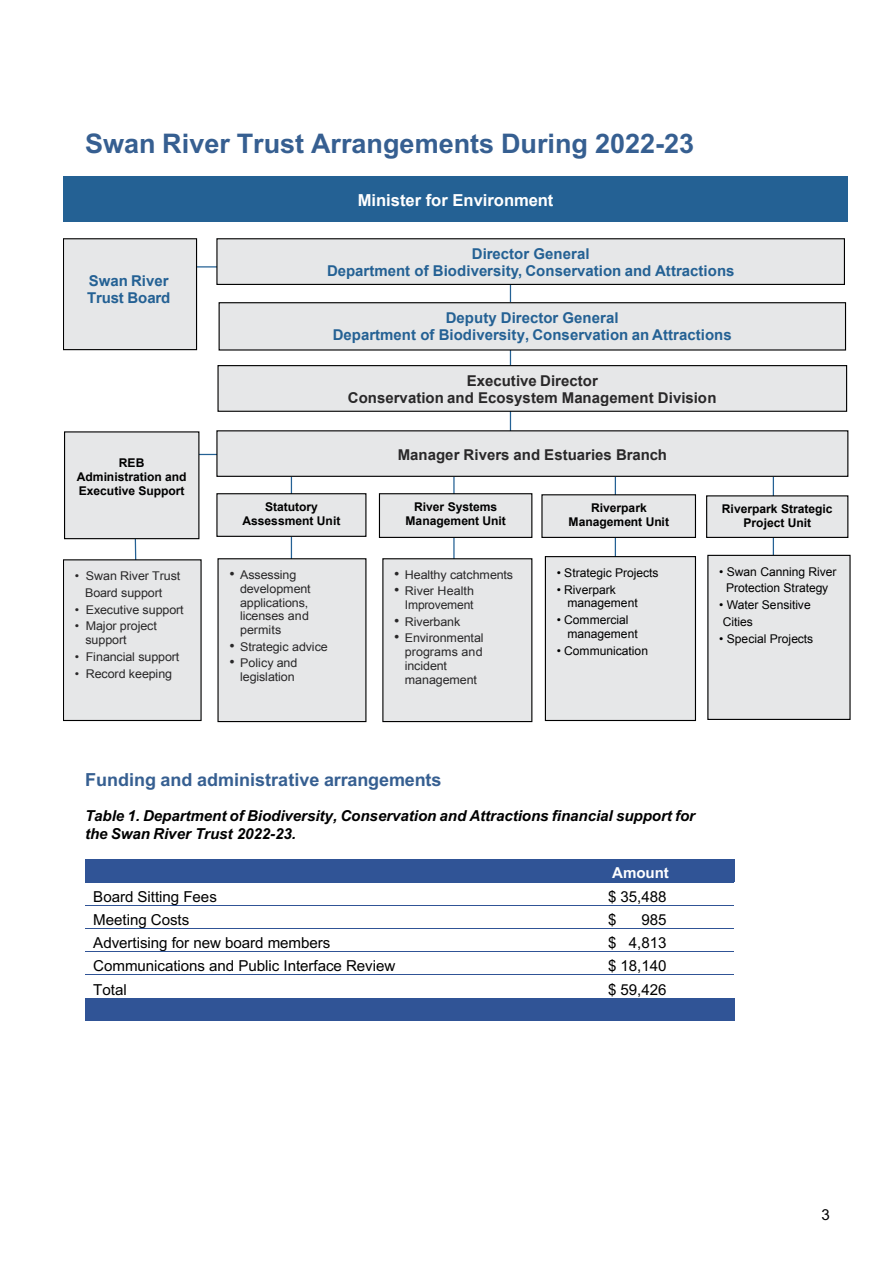
<style>
.page{position:relative;width:894px;height:1263px;background:#fff}
.page>*{position:absolute;margin:0;border:0;box-sizing:border-box;transform-origin:0 0}
.t1{font:700 27px "Arial";color:#365f91}
.t2{font:700 18px "Arial";color:#365f91}
.t3{font:16.5px "Arial Bold MS";color:#fff}
.t4{font:15.15px "Arial";letter-spacing:-.005em;color:#000}
.t5{font:italic 700 15.15px/17.2px "Arial";letter-spacing:-.005em;color:#000}
.t6{font:700 15.15px "Arial";letter-spacing:-.005em;color:#fff}
.t7{font:14.85px/17.2px "Arial Bold MS";color:#246194;text-align:center}
.t8{font:14.85px/17.2px "Arial Bold MS";color:#292829;text-align:center}
.t9{font:12px/13.8px "Arial MS";letter-spacing:-.005em;color:#292829;scale:1.04 1}
.t10{font:12px/13.8px "Arial MS";letter-spacing:-.005em;color:#000}
.t11{font:12px/13.8px "Arial Bold MS";color:#000;text-align:center}
.s1{font-size:14.85px}
</style>
<div class="page">
<div style="left:85px;top:859px;width:510px;height:23px;background:#305496"></div>
<div style="left:595px;top:859px;width:139px;height:23px;background:#305496"></div>
<hr style="left:85px;top:882px;width:510px;height:1px;background:#305496">
<hr style="left:596px;top:882px;width:137px;height:1px;background:#305496">
<hr style="left:85px;top:905px;width:510px;height:1px;background:#305496">
<hr style="left:596px;top:905px;width:137px;height:1px;background:#305496">
<hr style="left:85px;top:928px;width:510px;height:1px;background:#305496">
<hr style="left:596px;top:928px;width:137px;height:1px;background:#305496">
<hr style="left:85px;top:951px;width:510px;height:1px;background:#305496">
<hr style="left:596px;top:951px;width:137px;height:1px;background:#305496">
<hr style="left:85px;top:975px;width:510px;height:1px;background:#305496">
<hr style="left:596px;top:975px;width:137px;height:1px;background:#305496">
<div style="left:85px;top:999px;width:510px;height:22px;background:#305496"></div>
<div style="left:595px;top:999px;width:139px;height:22px;background:#305496"></div>
<hr style="left:85px;top:998px;width:510px;height:1px;background:#305496">
<hr style="left:596px;top:998px;width:137px;height:1px;background:#305496">
<hr style="left:772px;top:449px;width:1px;height:168px;background:#246194">
<hr style="left:614px;top:448px;width:1px;height:168px;background:#246194">
<hr style="left:509px;top:278px;width:2px;height:169px;background:#246194">
<hr style="left:114px;top:454px;width:143px;height:1px;background:#246194">
<hr style="left:114px;top:266px;width:143px;height:1px;background:#246194">
<hr style="left:453px;top:472px;width:1px;height:169px;background:#246194">
<div style="left:63px;top:176px;width:784px;height:46px;background:#246194"></div>
<div style="left:217px;top:239px;width:627px;height:45px;background:#e6e7e8"></div>
<div style="left:216px;top:238px;width:628px;height:47px;border:1px solid #000"></div>
<div style="left:219px;top:303px;width:626px;height:47px;background:#e6e7e8"></div>
<div style="left:218px;top:302px;width:627px;height:49px;border:1px solid #000"></div>
<div style="left:218px;top:366px;width:628px;height:45px;background:#e6e7e8"></div>
<div style="left:217px;top:365px;width:629px;height:47px;border:1px solid #000"></div>
<hr style="left:291px;top:468px;width:1px;height:125px;background:#246194">
<div style="left:217px;top:431px;width:630px;height:45px;background:#e6e7e8"></div>
<div style="left:216px;top:430px;width:632px;height:47px;border:1px solid #000"></div>
<div style="left:217px;top:494px;width:149px;height:42px;background:#e6e7e8"></div>
<div style="left:216px;top:493px;width:150px;height:44px;border:1px solid #000"></div>
<div style="left:379px;top:494px;width:152px;height:43px;background:#e6e7e8"></div>
<div style="left:379px;top:493px;width:153px;height:45px;border:1px solid #000"></div>
<div style="left:541px;top:495px;width:154px;height:42px;background:#e6e7e8"></div>
<div style="left:541px;top:494px;width:154px;height:44px;border:1px solid #000"></div>
<div style="left:63px;top:239px;width:133px;height:111px;background:#e6e7e8"></div>
<div style="left:63px;top:238px;width:134px;height:112px;border:1px solid #000"></div>
<div style="left:218px;top:559px;width:148px;height:163px;background:#e6e7e8"></div>
<div style="left:217px;top:558px;width:149px;height:164px;border:1px solid #000"></div>
<div style="left:383px;top:559px;width:148px;height:163px;background:#e6e7e8"></div>
<div style="left:382px;top:558px;width:150px;height:164px;border:1px solid #000"></div>
<div style="left:545px;top:557px;width:150px;height:163px;background:#e6e7e8"></div>
<div style="left:544px;top:556px;width:151px;height:165px;border:1px solid #000"></div>
<svg style="left:133px;top:539px;width:4px;height:20px"></svg>
<div style="left:64px;top:432px;width:135px;height:107px;background:#e6e7e8"></div>
<div style="left:64px;top:431px;width:135px;height:108px;border:1px solid #000"></div>
<div style="left:63px;top:560px;width:138px;height:160px;background:#e6e7e8"></div>
<div style="left:63px;top:559px;width:138px;height:162px;border:1px solid #000"></div>
<div style="left:706px;top:496px;width:141px;height:41px;background:#e6e7e8"></div>
<div style="left:705px;top:495px;width:143px;height:43px;border:1px solid #000"></div>
<div style="left:707px;top:555px;width:142px;height:164px;background:#e6e7e8"></div>
<div style="left:707px;top:555px;width:143px;height:165px;border:1px solid #000"></div>
<h1 class="t1" style="left:85px;top:128px;width:610px">Swan River Trust Arrangements During 2022-23</h1>
<p class="t7" style="left:87px;top:272px;width:85px;text-align:left">Swan River<br>Trust Board</p>
<p class="t11" style="left:77px;top:456px;width:111px">REB<br>Administration and<br>Executive Support</p>
<p class="t9" style="left:85px;top:568px;width:93px;line-height:16.6px;text-indent:-10px">• Swan River Trust<br>Board support</p>
<p class="t9" style="left:75px;top:603px;width:106px">• Executive support</p>
<p class="t9" style="left:85px;top:619px;width:70px;text-indent:-11px">• Major project support</p>
<p class="t9" style="left:75px;top:650px;width:102px">• Financial support</p>
<p class="t9" style="left:75px;top:667px;width:95px">• Record keeping</p>
<h3 class="t3" style="left:357px;top:191px;width:197px">Minister for Environment</h3>
<p class="t7" style="left:327px;top:245px;width:409px">Director General<br>Department of Biodiversity, Conservation and Attractions</p>
<p class="t7" style="left:332px;top:309px;width:400px">Deputy Director General<br>Department of Biodiversity, Conservation an Attractions</p>
<p class="t8" style="left:348px;top:372px;width:370px">Executive Director<br>Conservation and Ecosystem Management Division</p>
<p class="t8" style="left:397px;top:446px;width:271px">Manager Rivers and Estuaries Branch</p>
<p class="t11" style="left:242px;top:500px;width:99px">Statutory<br>Assessment Unit</p>
<p class="t11" style="left:405px;top:500px;width:102px">River Systems<br>Management Unit</p>
<p class="t11" style="left:568px;top:501px;width:102px">Riverpark<br>Management Unit</p>
<p class="t9" style="left:240px;top:568px;width:69px;text-indent:-11px"><span class="s1">•</span> Assessing development applications, licenses and permits</p>
<p class="t9" style="left:229px;top:639px;width:96px"><span class="s1">•</span> Strategic advice</p>
<p class="t9" style="left:229px;top:656px;width:67px;text-align:right"><span class="s1">•</span> Policy and legislation</p>
<p class="t9" style="left:394px;top:568px;width:116px"><span class="s1">•</span> Healthy catchments</p>
<p class="t9" style="left:394px;top:584px;width:78px;text-align:right"><span class="s1">•</span> River Health<br>Improvement</p>
<p class="t9" style="left:394px;top:615px;width:65px"><span class="s1">•</span> Riverbank</p>
<p class="t9" style="left:404px;top:631px;width:77px;text-indent:-11px"><span class="s1">•</span> Environmental programs and incident management</p>
<p class="t10" style="left:556px;top:566px;width:103px">• Strategic Projects</p>
<p class="t10" style="left:567px;top:582px;width:72px;text-indent:-11px">• Riverpark management</p>
<p class="t10" style="left:567px;top:613px;width:72px;text-indent:-11px">• Commercial management</p>
<p class="t10" style="left:556px;top:644px;width:93px">• Communication</p>
<p class="t11" style="left:721px;top:502px;width:112px">Riverpark Strategic<br>Project Unit</p>
<p class="t10" style="left:719px;top:563px;width:119px;line-height:16.6px;text-align:center">• Swan Canning River<br>Protection Strategy</p>
<p class="t10" style="left:719px;top:597px;width:93px;line-height:16.6px">• Water Sensitive<br>Cities</p>
<p class="t10" style="left:719px;top:632px;width:95px">• Special Projects</p>
<h2 class="t2" style="left:85px;top:770px;width:358px">Funding and administrative arrangements</h2>
<p class="t5" style="left:85px;top:807px;width:611px">Table 1. Department of Biodiversity, Conservation and Attractions financial support for the Swan River Trust 2022-23.</p>
<p class="t6" style="left:612px;top:865px;width:58px">Amount</p>
<p class="t4" style="left:93px;top:888px;width:125px">Board Sitting Fees</p>
<p class="t4" style="left:608px;top:888px;width:60px">$ 35,488</p>
<p class="t4" style="left:93px;top:911px;width:97px">Meeting Costs</p>
<p class="t4" style="left:608px;top:911px;width:10px">$</p>
<p class="t4" style="left:641px;top:911px;width:27px">985</p>
<p class="t4" style="left:93px;top:935px;width:238px">Advertising for new board members</p>
<p class="t4" style="left:608px;top:935px;width:60px">$ 4,813</p>
<p class="t4" style="left:93px;top:958px;width:303px">Communications and Public Interface Review</p>
<p class="t4" style="left:608px;top:958px;width:60px">$ 18,140</p>
<p class="t4" style="left:93px;top:981px;width:35px">Total</p>
<p class="t4" style="left:608px;top:981px;width:60px">$ 59,426</p>
<p class="t4" style="left:821px;top:1206px;width:10px">3</p>
</div>
